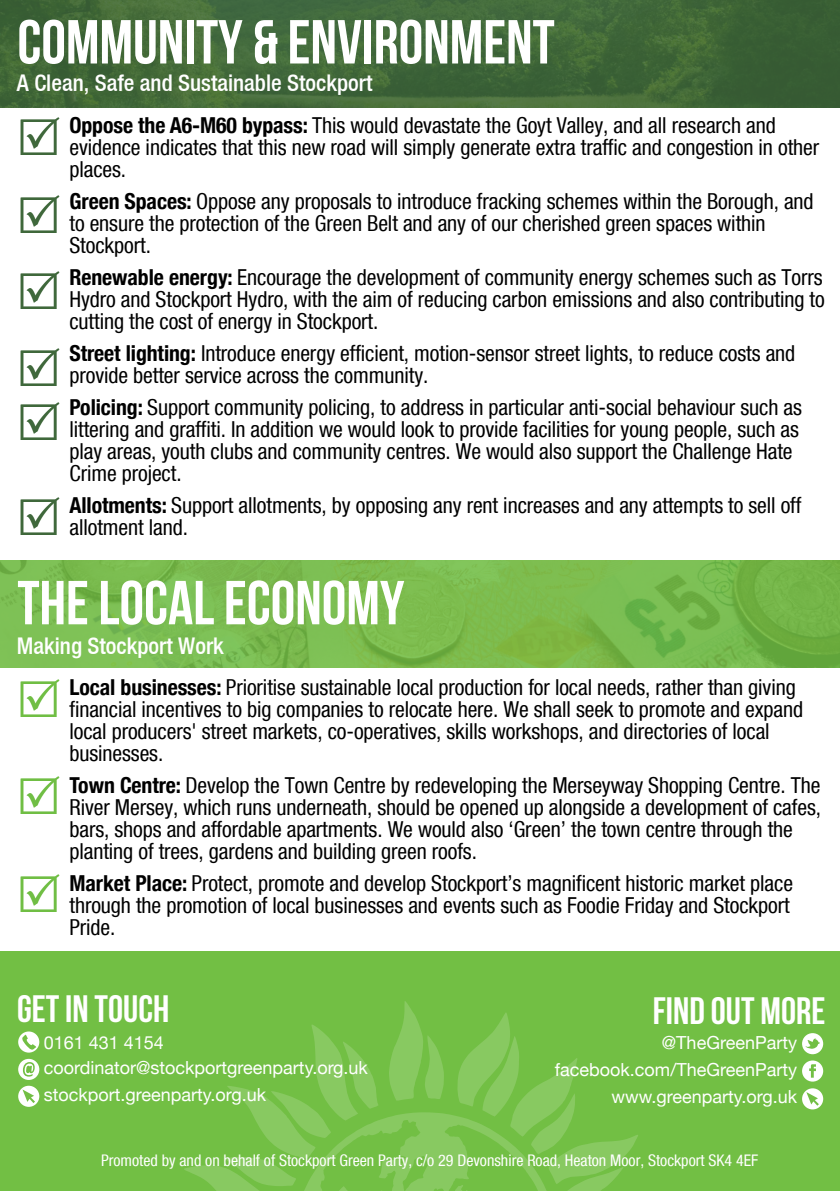
<style>
.page{position:relative;width:840px;height:1191px;background:#fff}
.page>*{position:absolute;margin:0;border:0;box-sizing:border-box;transform-origin:0 0}
.t1{font:700 62px "Bebas Neue";color:#fff}
.t2{font:49.2px/97.4px "Wingdings 2";color:#70be44;text-align:justify}
.t3{font:700 38px "Bebas Neue";color:#fff}
.t4{font:500 condensed 23px "Helvetica Neue";color:#fff}
.t5{font:condensed 22px/22px "Helvetica Neue";letter-spacing:-.005em;color:#000}
.t6{font:18px/27px "Helvetica Neue";color:#fff;text-align:right}
.t7{font:condensed 16px "Helvetica Neue";color:#fff}
.s1{color:#3f683b}
.s2{font-weight:700}
</style>
<div class="page">
<div style="left:0;top:951px;width:840px;height:240px;background:#72bf44"></div>
<svg style="left:184px;top:1001px;width:454px;height:190px"></svg>
<svg style="left:802px;top:1088px;width:21px;height:21px"></svg>
<svg style="left:802px;top:1060px;width:21px;height:22px"></svg>
<svg style="left:802px;top:1033px;width:21px;height:21px"></svg>
<svg style="left:18px;top:1086px;width:21px;height:21px"></svg>
<svg style="left:18px;top:1059px;width:21px;height:21px"></svg>
<svg style="left:18px;top:1031px;width:21px;height:22px"></svg>
<div style="left:0;top:561px;width:840px;height:107px;background:#70be44;opacity:.85"></div>
<div style="left:0;top:0;width:840px;height:107px;background:#3f683b"></div>
<h1 class="t1" style="left:17px;top:17px;width:538px">COMMUNITY &amp; ENVIRONMENT</h1>
<p class="t4" style="left:17px;top:73px;width:357px">A Clean, Safe and Sustainable Stockport</p>
<p class="t5" style="left:69px;top:116px;width:751px;text-indent:-52px"><span class="s1">☑</span> <span class="s2">Oppose the A6-M60 bypass:</span> This would devastate the Goyt Valley, and all research and evidence indicates that this new road will simply generate extra traffic and congestion in other places.</p>
<p class="t5" style="left:69px;top:192px;width:745px"><span class="s2">Green Spaces:</span> Oppose any proposals to introduce fracking schemes within the Borough, and to ensure the protection of the Green Belt and any of our cherished green spaces within<br>Stockport.</p>
<p class="t5" style="left:69px;top:268px;width:756px;text-align:justify"><span class="s2">Renewable energy:</span> Encourage the development of community energy schemes such as Torrs Hydro and Stockport Hydro, with the aim of reducing carbon emissions and also contributing to cutting the cost of energy in Stockport.</p>
<p class="t5" style="left:69px;top:344px;width:727px"><span class="s2">Street lighting:</span> Introduce energy efficient, motion-sensor street lights, to reduce costs and provide better service across the community.</p>
<p class="t5" style="left:69px;top:398px;width:734px"><span class="s2">Policing:</span> Support community policing, to address in particular anti-social behaviour such as littering and graffiti. In addition we would look to provide facilities for young people, such as play areas, youth clubs and community centres. We would also support the Challenge Hate Crime project.</p>
<p class="t5" style="left:69px;top:496px;width:733px"><span class="s2">Allotments:</span> Support allotments, by opposing any rent increases and any attempts to sell off allotment land.</p>
<h1 class="t1" style="left:17px;top:578px;width:388px">THE LOCAL ECONOMY</h1>
<p class="t4" style="left:17px;top:635px;width:208px">Making Stockport Work</p>
<h2 class="t2" style="left:17px;top:654px;width:45px">☑ ☑ ☑</h2>
<p class="t5" style="left:69px;top:678px;width:735px"><span class="s2">Local businesses:</span> Prioritise sustainable local production for local needs, rather than giving financial incentives to big companies to relocate here. We shall seek to promote and expand local producers' street markets, co-operatives, skills workshops, and directories of local businesses.</p>
<p class="t5" style="left:69px;top:776px;width:753px"><span class="s2">Town Centre:</span> Develop the Town Centre by redeveloping the Merseyway Shopping Centre. The River Mersey, which runs underneath, should be opened up alongside a development of cafes, bars, shops and affordable apartments. We would also ‘Green’ the town centre through the planting of trees, gardens and building green roofs.</p>
<p class="t5" style="left:69px;top:874px;width:725px"><span class="s2">Market Place:</span> Protect, promote and develop Stockport’s magnificent historic market place through the promotion of local businesses and events such as Foodie Friday and Stockport<br>Pride.</p>
<h3 class="t3" style="left:17px;top:993px;width:154px">GET IN TOUCH</h3>
<p class="t6" style="left:44px;top:1029px;width:326px;line-height:25px;text-align:left">0161 431 4154 coordinator@stockportgreenparty.org.uk</p>
<p class="t6" style="left:44px;top:1080px;width:224px">stockport.greenparty.org.uk</p>
<h3 class="t3" style="left:653px;top:995px;width:174px">FIND OUT MORE</h3>
<p class="t6" style="left:555px;top:1028px;width:244px">@TheGreenParty facebook.com/TheGreenParty www.greenparty.org.uk</p>
<p class="t7" style="left:101px;top:1153px;width:658px">Promoted by and on behalf of Stockport Green Party, c/o 29 Devonshire Road, Heaton Moor, Stockport SK4 4EF</p>
</div>
